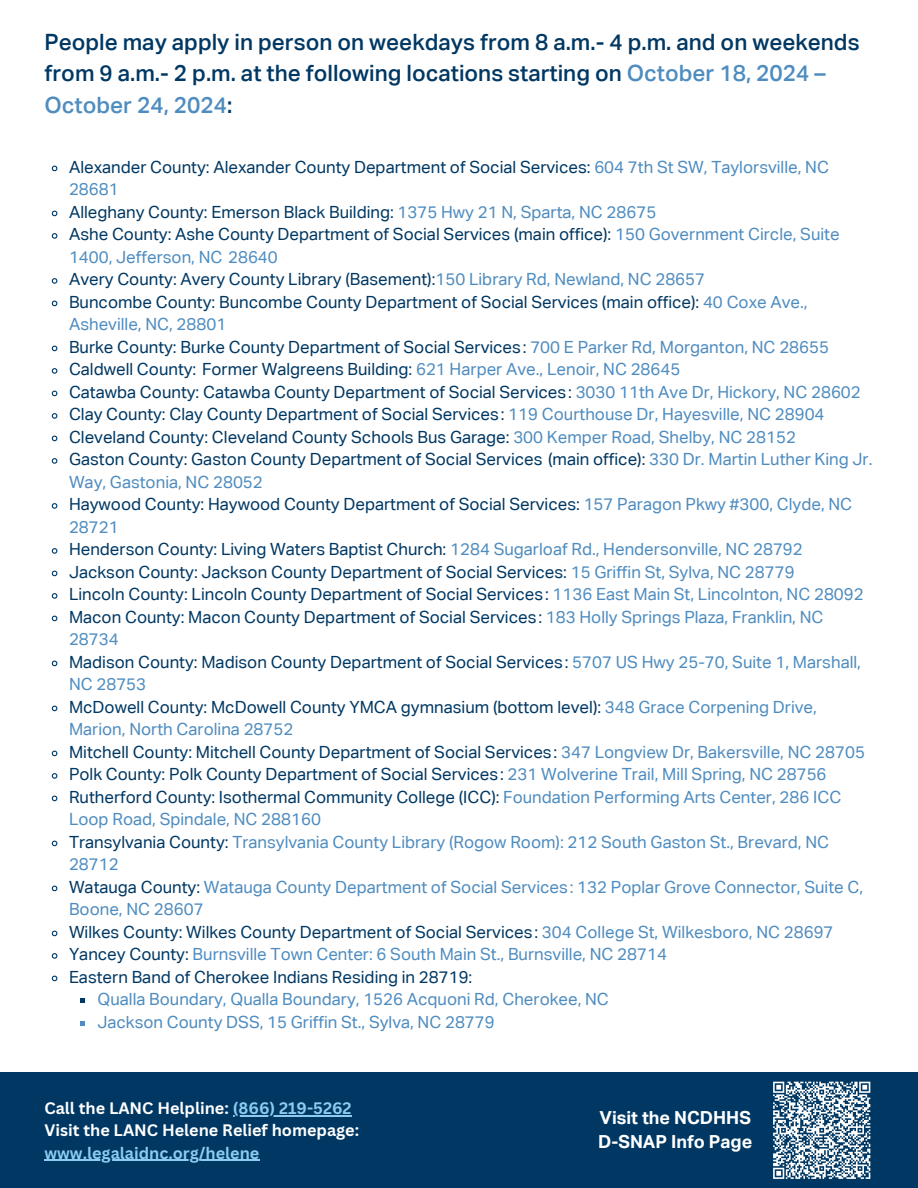
<style>
.page{position:relative;width:918px;height:1188px;background:#fff}
.page>*{position:absolute;margin:0;border:0;box-sizing:border-box;transform-origin:0 0}
.t1{font:500 22.5px/31.5px "Aktiv Grotesk Corp";color:#003863}
.t2{font:700 18px/24.8px "Aktiv Grotesk Corp";color:#fff}
.t3{font:16.8px/22.5px "Aktiv Grotesk Corp";color:#003863}
.t4{font:16.8px/22.5px "Aktiv Grotesk Corp";color:#4f8cbf}
.t5{font:700 16.2px "Canva Sans";color:#fff}
.t6{font:700 16.2px "Canva Sans";color:#8cccf2}
.s1{color:#4f8cbf}
.s2{color:#003863}
.s3{color:#8cccf2}
</style>
<div class="page">
<div style="left:0;top:1073px;width:918px;height:115px;background:#003863"></div>
<hr style="left:233px;top:1115px;width:119px;height:1px;background:#8cccf2">
<hr style="left:44px;top:1160px;width:216px;height:1px;background:#8cccf2">
<svg style="left:773px;top:1081px;width:98px;height:98px"></svg>
<svg style="left:51px;top:165px;width:7px;height:7px"></svg>
<svg style="left:51px;top:210px;width:7px;height:7px"></svg>
<svg style="left:51px;top:233px;width:7px;height:6px"></svg>
<svg style="left:51px;top:278px;width:7px;height:6px"></svg>
<svg style="left:51px;top:300px;width:7px;height:7px"></svg>
<svg style="left:51px;top:345px;width:7px;height:7px"></svg>
<svg style="left:51px;top:368px;width:7px;height:6px"></svg>
<svg style="left:51px;top:390px;width:7px;height:7px"></svg>
<svg style="left:51px;top:413px;width:7px;height:6px"></svg>
<svg style="left:51px;top:435px;width:7px;height:7px"></svg>
<svg style="left:51px;top:458px;width:7px;height:6px"></svg>
<svg style="left:51px;top:503px;width:7px;height:6px"></svg>
<svg style="left:51px;top:548px;width:7px;height:6px"></svg>
<svg style="left:51px;top:570px;width:7px;height:7px"></svg>
<svg style="left:51px;top:593px;width:7px;height:6px"></svg>
<svg style="left:51px;top:615px;width:7px;height:7px"></svg>
<svg style="left:51px;top:660px;width:7px;height:7px"></svg>
<svg style="left:51px;top:705px;width:7px;height:7px"></svg>
<svg style="left:51px;top:750px;width:7px;height:7px"></svg>
<svg style="left:51px;top:773px;width:7px;height:6px"></svg>
<svg style="left:51px;top:795px;width:7px;height:7px"></svg>
<svg style="left:51px;top:840px;width:7px;height:7px"></svg>
<svg style="left:51px;top:885px;width:7px;height:7px"></svg>
<svg style="left:51px;top:930px;width:7px;height:7px"></svg>
<svg style="left:51px;top:953px;width:7px;height:6px"></svg>
<svg style="left:51px;top:975px;width:7px;height:7px"></svg>
<svg style="left:80px;top:999px;width:5px;height:4px"></svg>
<svg style="left:80px;top:1021px;width:5px;height:5px"></svg>
<h1 class="t1" style="left:44px;top:26px;width:817px">People may apply in person on weekdays from 8 a.m.- 4 p.m. and on weekends from 9 a.m.- 2 p.m. at the following locations starting on <span class="s1">October 18, 2024 –<br>October 24, 2024</span>:</h1>
<p class="t3" style="left:69px;top:156px;width:762px">Alexander County: Alexander County Department of Social Services: <span class="s1">604 7th St SW, Taylorsville, NC<br>28681</span></p>
<p class="t3" style="left:69px;top:201px;width:589px">Alleghany County: Emerson Black Building: <span class="s1">1375 Hwy 21 N, Sparta, NC 28675</span></p>
<p class="t3" style="left:69px;top:223px;width:772px">Ashe County: Ashe County Department of Social Services (main office): <span class="s1">150 Government Circle, Suite<br>1400, Jefferson, NC 28640</span></p>
<p class="t3" style="left:69px;top:268px;width:638px">Avery County: Avery County Library (Basement):<span class="s1">150 Library Rd, Newland, NC 28657</span></p>
<p class="t3" style="left:69px;top:291px;width:740px">Buncombe County: Buncombe County Department of Social Services (main office): <span class="s1">40 Coxe Ave.,<br>Asheville, NC, 28801</span></p>
<p class="t3" style="left:69px;top:336px;width:762px">Burke County: Burke County Department of Social Services: <span class="s1">700 E Parker Rd, Morganton, NC 28655</span></p>
<p class="t3" style="left:69px;top:358px;width:613px">Caldwell County: Former Walgreens Building: <span class="s1">621 Harper Ave., Lenoir, NC 28645</span></p>
<p class="t3" style="left:69px;top:381px;width:793px">Catawba County: Catawba County Department of Social Services: <span class="s1">3030 11th Ave Dr, Hickory, NC 28602</span></p>
<p class="t3" style="left:69px;top:403px;width:757px">Clay County: Clay County Department of Social Services: <span class="s1">119 Courthouse Dr, Hayesville, NC 28904</span></p>
<p class="t3" style="left:69px;top:426px;width:728px">Cleveland County: Cleveland County Schools Bus Garage: <span class="s1">300 Kemper Road, Shelby, NC 28152</span></p>
<p class="t3" style="left:69px;top:448px;width:805px">Gaston County: Gaston County Department of Social Services (main office): <span class="s1">330 Dr. Martin Luther King Jr.<br>Way, Gastonia, NC 28052</span></p>
<p class="t3" style="left:69px;top:493px;width:785px">Haywood County: Haywood County Department of Social Services: <span class="s1">157 Paragon Pkwy #300, Clyde, NC<br>28721</span></p>
<p class="t3" style="left:69px;top:538px;width:735px">Henderson County: Living Waters Baptist Church: <span class="s1">1284 Sugarloaf Rd., Hendersonville, NC 28792</span></p>
<p class="t3" style="left:69px;top:561px;width:727px">Jackson County: Jackson County Department of Social Services: <span class="s1">15 Griffin St, Sylva, NC 28779</span></p>
<p class="t3" style="left:69px;top:583px;width:796px">Lincoln County: Lincoln County Department of Social Services: <span class="s1">1136 East Main St, Lincolnton, NC 28092</span></p>
<p class="t3" style="left:69px;top:606px;width:756px">Macon County: Macon County Department of Social Services: <span class="s1">183 Holly Springs Plaza, Franklin, NC<br>28734</span></p>
<p class="t3" style="left:69px;top:651px;width:794px">Madison County: Madison County Department of Social Services: <span class="s1">5707 US Hwy 25-70, Suite 1, Marshall,<br>NC 28753</span></p>
<p class="t3" style="left:69px;top:696px;width:749px">McDowell County: McDowell County YMCA gymnasium (bottom level): <span class="s1">348 Grace Corpening Drive,<br>Marion, North Carolina 28752</span></p>
<p class="t3" style="left:69px;top:741px;width:797px">Mitchell County: Mitchell County Department of Social Services: <span class="s1">347 Longview Dr, Bakersville, NC 28705</span></p>
<p class="t3" style="left:69px;top:763px;width:759px">Polk County: Polk County Department of Social Services: <span class="s1">231 Wolverine Trail, Mill Spring, NC 28756</span></p>
<p class="t4" style="left:69px;top:786px;width:774px"><span class="s2">Rutherford County: Isothermal Community College (ICC):</span> Foundation Performing Arts Center, 286 ICC<br>Loop Road, Spindale, NC 288160</p>
<p class="t4" style="left:69px;top:831px;width:762px"><span class="s2">Transylvania County:</span> Transylvania County Library (Rogow Room): 212 South Gaston St., Brevard, NC<br>28712</p>
<p class="t4" style="left:69px;top:876px;width:796px"><span class="s2">Watauga County:</span> Watauga County Department of Social Services: 132 Poplar Grove Connector, Suite C,<br>Boone, NC 28607</p>
<p class="t3" style="left:69px;top:921px;width:766px">Wilkes County: Wilkes County Department of Social Services: <span class="s1">304 College St, Wilkesboro, NC 28697</span></p>
<p class="t4" style="left:69px;top:943px;width:599px"><span class="s2">Yancey County:</span> Burnsville Town Center: 6 South Main St., Burnsville, NC 28714</p>
<p class="t3" style="left:69px;top:966px;width:405px">Eastern Band of Cherokee Indians Residing in 28719:</p>
<h2 class="t4" style="left:98px;top:988px;width:513px">Qualla Boundary, Qualla Boundary, 1526 Acquoni Rd, Cherokee, NC</h2>
<p class="t4" style="left:98px;top:1011px;width:399px">Jackson County DSS, 15 Griffin St., Sylva, NC 28779</p>
<p class="t5" style="left:44px;top:1097px;width:309px">Call the LANC Helpline: <span class="s3">(866) 219-5262</span></p>
<p class="t5" style="left:44px;top:1119px;width:316px">Visit the LANC Helene Relief homepage:</p>
<p class="t6" style="left:44px;top:1141px;width:216px">www.legalaidnc.org/helene</p>
<p class="t2" style="left:598px;top:1105px;width:156px">Visit the NCDHHS<br>D-SNAP Info Page</p>
</div>
